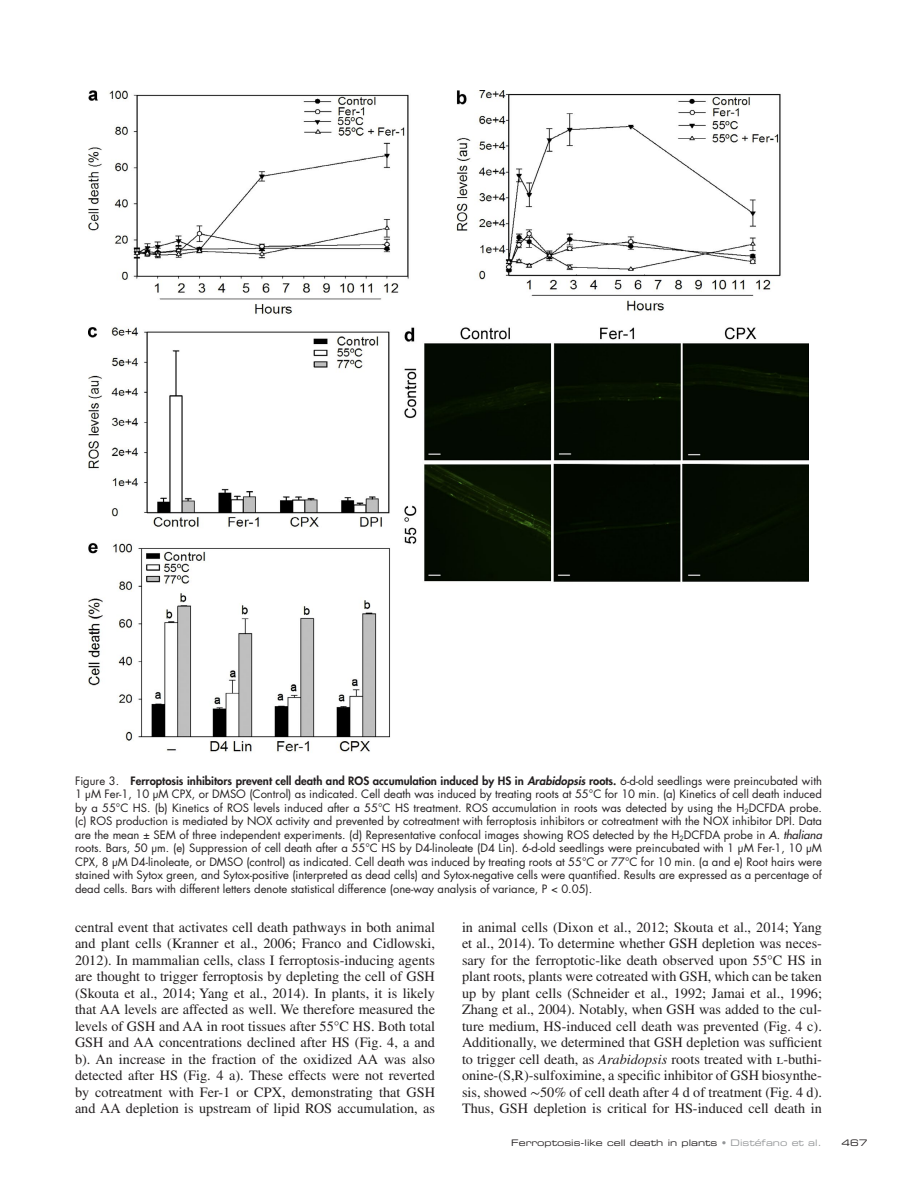
<style>
.page{position:relative;width:918px;height:1188px;background:#fff}
.page>*{position:absolute;margin:0;border:0;box-sizing:border-box;transform-origin:0 0}
.t1{font:14.25px/16.5px "Times LT Std";color:#231f20;text-align:justify}
.t2{font:11.25px/13.5px "Futura Std";color:#231f20;text-align:justify}
.t3{font:9px "Eurostile LT Std Ex 2";color:#231f20}
.s1{font-weight:800}
.s2{font-weight:800;font-style:italic}
.s3{font-weight:500;font-style:italic}
.s4{font-style:italic}
.s5{font-family:"STIX General"}
.s6{color:#949698}
</style>
<div class="page">
<img style="left:88px;top:90px;width:720px;height:663px">
<p class="t2" style="left:75px;top:774px;width:749px">Figure 3. <span class="s1">Ferroptosis inhibitors prevent cell death and ROS accumulation induced by HS in</span> <span class="s2">Arabidopsis</span> <span class="s1">roots.</span> 6-d-old seedlings were preincubated with 1 µM Fer-1, 10 µM CPX, or DMSO (Control) as indicated. Cell death was induced by treating roots at 55°C for 10 min. (a) Kinetics of cell death induced by a 55°C HS. (b) Kinetics of ROS levels induced after a 55°C HS treatment. ROS accumulation in roots was detected by using the H<sub>2</sub>DCFDA probe. (c) ROS production is mediated by NOX activity and prevented by cotreatment with ferroptosis inhibitors or cotreatment with the NOX inhibitor DPI. Data are the mean ± SEM of three independent experiments. (d) Representative confocal images showing ROS detected by the H<sub>2</sub>DCFDA probe in <span class="s3">A. thaliana </span>roots. Bars, 50 µm. (e) Suppression of cell death after a 55°C HS by D4-linoleate (D4 Lin). 6-d-old seedlings were preincubated with 1 µM Fer-1, 10 µM CPX, 8 µM D4-linoleate, or DMSO (control) as indicated. Cell death was induced by treating roots at 55°C or 77°C for 10 min. (a and e) Root hairs were stained with Sytox green, and Sytox-positive (interpreted as dead cells) and Sytox-negative cells were quantified. Results are expressed as a percentage of dead cells. Bars with different letters denote statistical difference (one-way analysis of variance, P &lt; 0.05).</p>
<p class="t1" style="left:75px;top:918px;width:362px">central event that activates cell death pathways in both animal and plant cells (Kranner et al., 2006; Franco and Cidlowski, 2012). In mammalian cells, class I ferroptosis-inducing agents are thought to trigger ferroptosis by depleting the cell of GSH (Skouta et al., 2014; Yang et al., 2014). In plants, it is likely that AA levels are affected as well. We therefore measured the levels of GSH and AA in root tissues after 55°C HS. Both total GSH and AA concentrations declined after HS (Fig. 4, a and b). An increase in the fraction of the oxidized AA was also detected after HS (Fig. 4 a). These effects were not reverted by cotreatment with Fer-1 or CPX, demonstrating that GSH and AA depletion is upstream of lipid ROS accumulation, as</p>
<p class="t1" style="left:462px;top:918px;width:362px">in animal cells (Dixon et al., 2012; Skouta et al., 2014; Yang et al., 2014). To determine whether GSH depletion was neces&shy;sary for the ferroptotic-like death observed upon 55°C HS in plant roots, plants were cotreated with GSH, which can be taken up by plant cells (Schneider et al., 1992; Jamai et al., 1996; Zhang et al., 2004). Notably, when GSH was added to the cul&shy;ture medium, HS-induced cell death was prevented (Fig. 4 c).<br>Additionally, we determined that GSH depletion was sufficient to trigger cell death, as <span class="s4">Arabidopsis</span> roots treated with l-buthi&shy;onine-(S,R)-sulfoximine, a specific inhibitor of GSH biosynthe&shy;sis, showed <span class="s5">∼</span>50% of cell death after 4 d of treatment (Fig. 4 d).<br>Thus, GSH depletion is critical for HS-induced cell death in</p>
<p class="t3" style="left:511px;top:1136px;width:312px">Ferroptosis-like cell death in plants <span class="s6">• Distéfano et al.</span></p>
<p class="t3" style="left:841px;top:1136px;width:28px">467</p>
</div>
